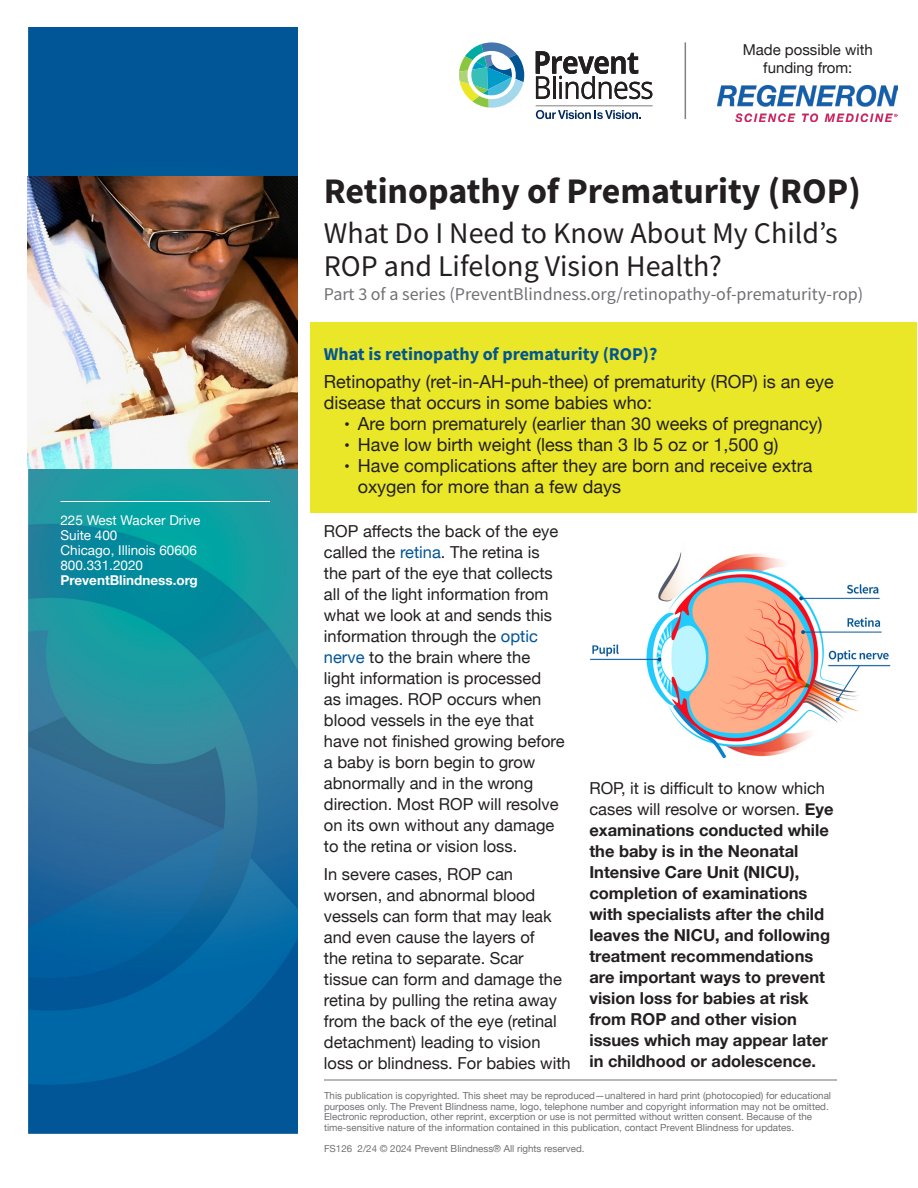
<style>
.page{position:relative;width:918px;height:1188px;background:#fff}
.page>*{position:absolute;margin:0;border:0;box-sizing:border-box;transform-origin:0 0}
.t1{font:700 36px "Source Sans Pro";color:#231f20}
.t2{font:30px/33px "Source Sans Pro";color:#231f20}
.t3{font:18px/21px "Helvetica Neue";color:#231f20}
.t4{font:18px "Source Sans Pro";color:#717074}
.t5{font:700 18px "Source Sans Pro";color:#005595}
.t6{font:16.5px/21px "Helvetica Neue";color:#231f20}
.t7{font:700 16.5px/21px "Helvetica Neue";color:#231f20}
.t8{font:15px/18px "Helvetica Neue";color:#231f20;text-align:center}
.t9{font:13.5px "Helvetica Neue";color:#fff}
.t10{font:700 13.5px "Helvetica Neue";color:#fff}
.t11{font:9.75px/10.5px "Helvetica Neue";color:#717074}
.s1{font-size:16.5px}
.s2{color:#005595}
.s3{font-weight:400}
</style>
<div class="page">
<svg style="left:536px;top:51px;width:116px;height:48px"></svg>
<svg style="left:459px;top:42px;width:65px;height:66px"></svg>
<svg style="left:536px;top:110px;width:105px;height:9px"></svg>
<hr style="left:536px;top:106px;width:117px;height:1px;background:#808083">
<img style="left:718px;top:86px;width:180px;height:35px">
<hr style="left:685px;top:42px;width:1px;height:77px;background:#808083">
<img style="left:591px;top:552px;width:300px;height:206px">
<div style="left:311px;top:322px;width:606px;height:191px;background:#e9e727"></div>
<img style="left:28px;top:27px;width:270px;height:1107px">
<img style="left:27px;top:176px;width:271px;height:293px">
<hr style="left:60px;top:501px;width:210px;height:1px;background:#fff">
<hr style="left:324px;top:1080px;width:513px;height:1px;background:#717074">
<p class="t9" style="left:60px;top:511px;width:142px">225 West Wacker Drive</p>
<p class="t9" style="left:60px;top:526px;width:59px">Suite 400</p>
<p class="t9" style="left:60px;top:541px;width:138px">Chicago, Illinois 60606</p>
<p class="t9" style="left:60px;top:556px;width:84px">800.331.2020</p>
<p class="t10" style="left:60px;top:570px;width:139px">PreventBlindness.org</p>
<p class="t8" style="left:743px;top:41px;width:132px">Made possible with funding from:</p>
<p class="t1" style="left:324px;top:167px;width:538px">Retinopathy of Prematurity (ROP)</p>
<p class="t2" style="left:324px;top:216px;width:515px">What Do I Need to Know About My Child’s<br>ROP and Lifelong Vision Health?</p>
<p class="t4" style="left:324px;top:282px;width:541px">Part 3 of a series (PreventBlindness.org/retinopathy-of-prematurity-rop)</p>
<p class="t5" style="left:324px;top:342px;width:335px">What is retinopathy of prematurity (ROP)?</p>
<p class="t3" style="left:324px;top:372px;width:511px">Retinopathy (ret-in-AH-puh-thee) of prematurity (ROP) is an eye disease that occurs in some babies who:</p>
<p class="t3" style="left:344px;top:414px;width:480px"><span class="s1">•</span> Are born prematurely (earlier than 30 weeks of pregnancy)</p>
<p class="t3" style="left:344px;top:435px;width:436px"><span class="s1">•</span> Have low birth weight (less than 3 lb 5 oz or 1,500 g)</p>
<p class="t3" style="left:358px;top:456px;width:456px;text-indent:-14px"><span class="s1">•</span> Have complications after they are born and receive extra oxygen for more than a few days</p>
<p class="t6" style="left:324px;top:522px;width:242px">ROP affects the back of the eye called the <span class="s2">retina</span>. The retina is the part of the eye that collects all of the light information from what we look at and sends this information through the <span class="s2">optic nerve</span> to the brain where the light information is processed<br>as images. ROP occurs when blood vessels in the eye that have not finished growing before a baby is born begin to grow abnormally and in the wrong direction. Most ROP will resolve on its own without any damage to the retina or vision loss.</p>
<p class="t6" style="left:324px;top:865px;width:248px">In severe cases, ROP can worsen, and abnormal blood vessels can form that may leak and even cause the layers of<br>the retina to separate. Scar tissue can form and damage the retina by pulling the retina away from the back of the eye (retinal detachment) leading to vision loss or blindness. For babies with</p>
<p class="t7" style="left:589px;top:779px;width:246px"><span class="s3">ROP, it is difficult to know which cases will resolve or worsen.</span> Eye examinations conducted while the baby is in the Neonatal<br>Intensive Care Unit (NICU), completion of examinations with specialists after the child leaves the NICU, and following treatment recommendations are important ways to prevent vision loss for babies at risk from ROP and other vision issues which may appear later in childhood or adolescence.</p>
<p class="t11" style="left:324px;top:1091px;width:509px">This publication is copyrighted. This sheet may be reproduced—unaltered in hard print (photocopied) for educational purposes only. The Prevent Blindness name, logo, telephone number and copyright information may not be omitted.<br>Electronic reproduction, other reprint, excerption or use is not permitted without written consent. Because of the time-sensitive nature of the information contained in this publication, contact Prevent Blindness for updates.</p>
<p class="t11" style="left:324px;top:1143px;width:262px">FS126 2/24 © 2024 Prevent Blindness® All rights reserved.</p>
</div>
